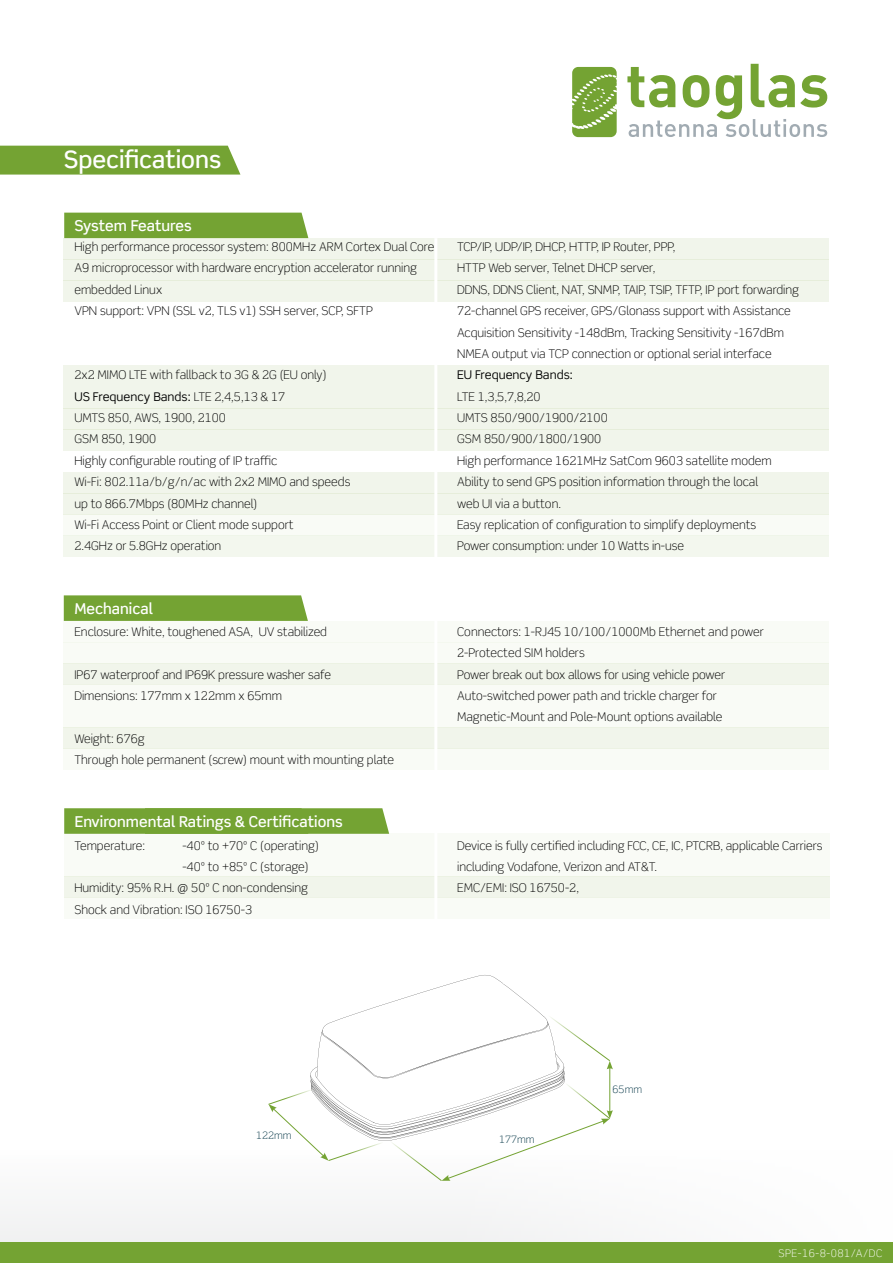
<style>
.page{position:relative;width:893px;height:1263px;background:#fff}
.page>*{position:absolute;margin:0;border:0;box-sizing:border-box;transform-origin:0 0}
.t1{font:500 24px "Scene Std";color:#fff}
.t2{font:500 15px "Scene Std";color:#fff}
.t3{font:300 12px/21.3px "Scene Std";color:#000}
.t4{font:12px "Scene Std";color:#000}
.t5{font:300 10.5px "Scene Std";letter-spacing:.05em;color:#fff}
.t6{font:300 10.2px "Scene Std";color:#0a3a4a}
.s1{font-weight:400}
</style>
<div class="page">
<div style="left:0;top:1149px;width:893px;height:93px;background:#f8f8f9"></div>
<div style="left:0;top:1242px;width:893px;height:21px;background:#74a333"></div>
<svg style="left:627px;top:64px;width:200px;height:73px"></svg>
<svg style="left:572px;top:67px;width:45px;height:70px;background:#85ae4c"></svg>
<div style="left:0;top:146px;width:240px;height:29px;background:#74a333"></div>
<div style="left:64px;top:748px;width:765px;height:22px;background:#f9fbf6"></div>
<div style="left:64px;top:621px;width:765px;height:21px;background:#f9fbf6"></div>
<div style="left:64px;top:642px;width:765px;height:21px;background:#f9fbf6"></div>
<div style="left:64px;top:663px;width:765px;height:22px;background:#f1f5eb"></div>
<div style="left:64px;top:685px;width:765px;height:21px;background:#f9fbf6"></div>
<div style="left:64px;top:706px;width:765px;height:21px;background:#f9fbf6"></div>
<div style="left:64px;top:727px;width:765px;height:21px;background:#f1f5eb"></div>
<svg style="left:64px;top:595px;width:244px;height:26px;background:#78a539"></svg>
<div style="left:64px;top:536px;width:765px;height:21px;background:#f3f7ee"></div>
<div style="left:64px;top:472px;width:765px;height:21px;background:#f1f5eb"></div>
<div style="left:64px;top:514px;width:765px;height:22px;background:#f9fbf6"></div>
<div style="left:64px;top:493px;width:765px;height:21px;background:#f1f5eb"></div>
<div style="left:64px;top:213px;width:244px;height:25px;background:#74a333"></div>
<div style="left:64px;top:238px;width:765px;height:21px;background:#f1f5eb"></div>
<div style="left:64px;top:259px;width:765px;height:22px;background:#f1f5eb"></div>
<div style="left:64px;top:281px;width:765px;height:21px;background:#f1f5eb"></div>
<div style="left:64px;top:366px;width:765px;height:21px;background:#f1f5eb"></div>
<div style="left:64px;top:387px;width:765px;height:21px;background:#f1f5eb"></div>
<div style="left:64px;top:408px;width:765px;height:21px;background:#f1f5eb"></div>
<div style="left:64px;top:429px;width:765px;height:22px;background:#f1f5eb"></div>
<div style="left:64px;top:834px;width:766px;height:21px;background:#f9fbf6"></div>
<div style="left:64px;top:855px;width:766px;height:21px;background:#f9fbf6"></div>
<div style="left:64px;top:876px;width:766px;height:21px;background:#f1f5eb"></div>
<div style="left:64px;top:897px;width:766px;height:22px;background:#f9fbf6"></div>
<svg style="left:64px;top:808px;width:325px;height:26px;background:#76a437"></svg>
<hr style="left:434px;top:238px;width:3px;height:703px;background:#fff">
<svg style="left:268px;top:975px;width:345px;height:206px"></svg>
<h1 class="t1" style="left:64px;top:144px;width:159px">Specifications</h1>
<p class="t2" style="left:74px;top:216px;width:119px">System Features</p>
<p class="t3" style="left:74px;top:236px;width:361px">High performance processor system: 800MHz ARM Cortex Dual Core A9 microprocessor with hardware encryption accelerator running embedded Linux<br>VPN support: VPN (SSL v2, TLS v1) SSH server, SCP, SFTP</p>
<p class="t3" style="left:74px;top:364px;width:278px">2x2 MIMO LTE with fallback to 3G &amp; 2G (EU only)<br><span class="s1">US Frequency Bands:</span> LTE 2,4,5,13 &amp; 17<br>UMTS 850, AWS, 1900, 2100<br>GSM 850, 1900<br>Highly configurable routing of IP traffic<br>Wi-Fi: 802.11a/b/g/n/ac with 2x2 MIMO and speeds up to 866.7Mbps (80MHz channel)<br>Wi-Fi Access Point or Client mode support<br>2.4GHz or 5.8GHz operation</p>
<p class="t2" style="left:74px;top:599px;width:80px">Mechanical</p>
<p class="t3" style="left:74px;top:621px;width:254px">Enclosure: White, toughened ASA, UV stabilized</p>
<p class="t3" style="left:74px;top:664px;width:258px">IP67 waterproof and IP69K pressure washer safe<br>Dimensions: 177mm x 122mm x 65mm</p>
<p class="t3" style="left:74px;top:728px;width:321px">Weight: 676g<br>Through hole permanent (screw) mount with mounting plate</p>
<p class="t2" style="left:75px;top:812px;width:269px">Environmental Ratings &amp; Certifications</p>
<p class="t3" style="left:74px;top:835px;width:72px">Temperature:</p>
<p class="t3" style="left:182px;top:835px;width:138px">-40º to +70º C (operating)</p>
<p class="t3" style="left:182px;top:856px;width:128px">-40º to +85º C (storage)</p>
<p class="t3" style="left:74px;top:877px;width:235px">Humidity: 95% R.H. @ 50º C non-condensing</p>
<p class="t3" style="left:74px;top:899px;width:179px">Shock and Vibration: ISO 16750-3</p>
<p class="t3" style="left:457px;top:236px;width:343px">TCP/IP, UDP/IP, DHCP, HTTP, IP Router, PPP,<br>HTTP Web server, Telnet DHCP server,<br>DDNS, DDNS Client, NAT, SNMP, TAIP, TSIP, TFTP, IP port forwarding 72-channel GPS receiver, GPS/Glonass support with Assistance Acquisition Sensitivity -148dBm, Tracking Sensitivity -167dBm NMEA output via TCP connection or optional serial interface</p>
<p class="t4" style="left:457px;top:367px;width:117px">EU Frequency Bands:</p>
<p class="t3" style="left:457px;top:386px;width:316px">LTE 1,3,5,7,8,20<br>UMTS 850/900/1900/2100<br>GSM 850/900/1800/1900<br>High performance 1621MHz SatCom 9603 satellite modem Ability to send GPS position information through the local web UI via a button.<br>Easy replication of configuration to simplify deployments Power consumption: under 10 Watts in-use</p>
<p class="t3" style="left:457px;top:621px;width:308px">Connectors: 1-RJ45 10/100/1000Mb Ethernet and power 2-Protected SIM holders<br>Power break out box allows for using vehicle power Auto-switched power path and trickle charger for Magnetic-Mount and Pole-Mount options available</p>
<p class="t3" style="left:457px;top:835px;width:367px">Device is fully certified including FCC, CE, IC, PTCRB, applicable Carriers including Vodafone, Verizon and AT&amp;T.<br>EMC/EMI: ISO 16750-2,</p>
<p class="t6" style="left:256px;top:1129px;width:37px">122mm</p>
<p class="t6" style="left:499px;top:1133px;width:37px">177mm</p>
<p class="t6" style="left:613px;top:1083px;width:31px">65mm</p>
<p class="t5" style="left:778px;top:1246px;width:105px">SPE-16-8-081/A/DC</p>
</div>
